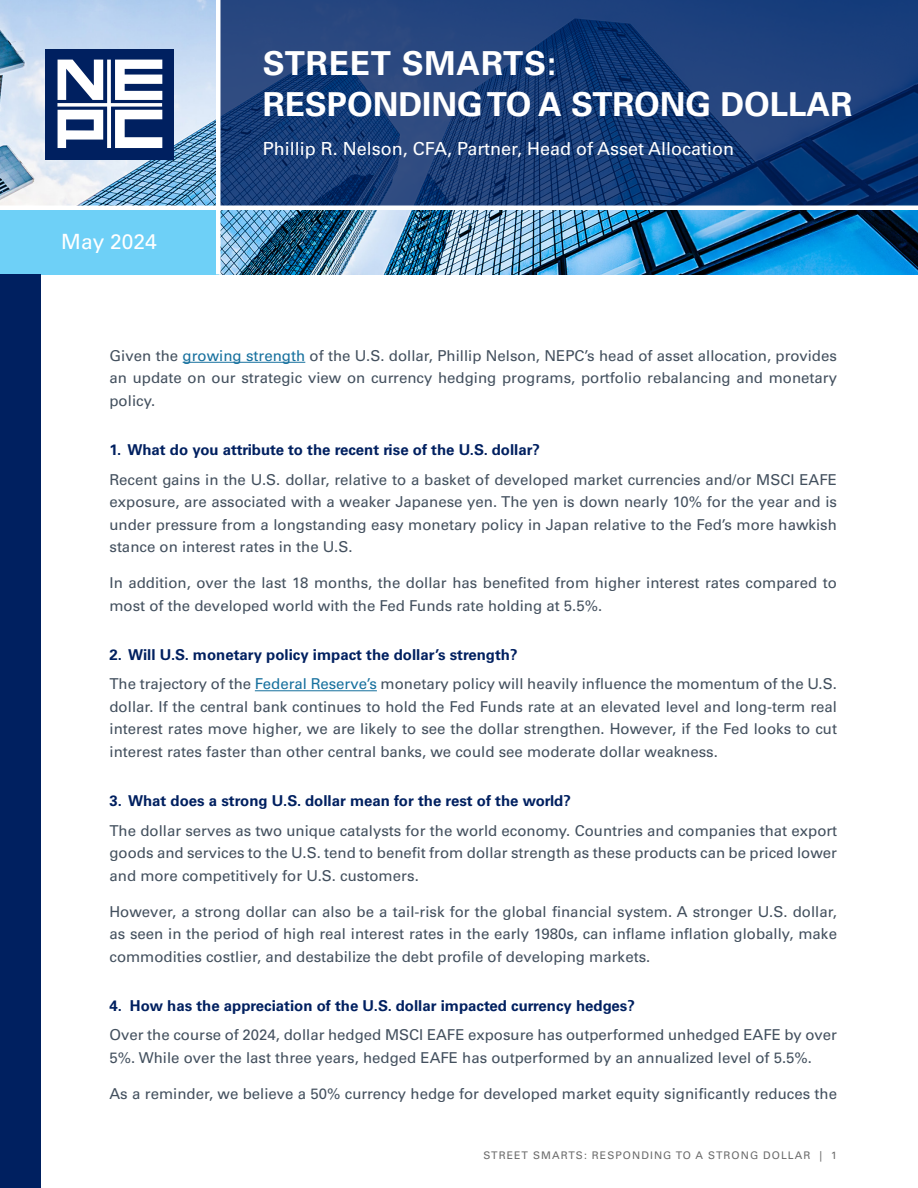
<style>
.page{position:relative;width:918px;height:1188px;background:#fff}
.page>*{position:absolute;margin:0;border:0;box-sizing:border-box;transform-origin:0 0}
.Doc_Title_-_Quarter_Page{font:700 33px/40.5px "Univers LT Pro 65";color:#fff}
.t1{font:21px "Univers LT Pro 55 Roman";color:#fff}
.Doc_Subtitle_-_Quarter_Page{font:18px "Univers LT Pro 55 Roman";color:#fff}
.Main_Body_Text{font:15px/22.5px "Univers LT Pro 55 Roman";color:#43505e;text-align:justify}
.Main_Body_Text-2{font:700 15px "Univers LT Pro 65";color:#002060}
.Main_Body_Text-3{font:10.5px "Univers LT Pro 55 Roman";letter-spacing:.1em;color:#6b6b6b}
.s1{color:#16709e}
</style>
<div class="page">
<img style="left:0;top:0;width:918px;height:274px">
<svg style="left:220px;top:0;width:698px;height:206px;background:#193d78"></svg>
<div style="left:0;top:208px;width:218px;height:66px;background:#6ed0f7"></div>
<hr style="left:183px;top:362px;width:122px;height:1px;background:#16709e">
<hr style="left:255px;top:690px;width:122px;height:1px;background:#16709e">
<hr style="left:216px;top:0;width:4px;height:274px;background:#fff">
<div style="left:0;top:274px;width:40px;height:914px;background:#002060"></div>
<hr style="left:0;top:206px;width:918px;height:4px;background:#fff">
<div style="left:45px;top:50px;width:129px;height:110px;background:#002060"></div>
<svg style="left:57px;top:60px;width:105px;height:88px"></svg>
<p class="t1" style="left:61px;top:227px;width:97px">May 2024</p>
<p class="Doc_Title_-_Quarter_Page" style="left:263px;top:41px;width:591px">STREET SMARTS:<br>RESPONDING TO A STRONG DOLLAR</p>
<p class="Doc_Subtitle_-_Quarter_Page" style="left:263px;top:136px;width:473px">Phillip R. Nelson, CFA, Partner, Head of Asset Allocation</p>
<p class="Main_Body_Text" style="left:110px;top:344px;width:729px">Given the <span class="s1">growing strength</span> of the U.S. dollar, Phillip Nelson, NEPC’s head of asset allocation, provides an update on our strategic view on currency hedging programs, portfolio rebalancing and monetary policy.</p>
<p class="Main_Body_Text-2" style="left:110px;top:439px;width:432px">1. What do you attribute to the recent rise of the U.S. dollar?</p>
<p class="Main_Body_Text" style="left:110px;top:467px;width:729px">Recent gains in the U.S. dollar, relative to a basket of developed market currencies and/or MSCI EAFE exposure, are associated with a weaker Japanese yen. The yen is down nearly 10% for the year and is under pressure from a longstanding easy monetary policy in Japan relative to the Fed’s more hawkish stance on interest rates in the U.S.</p>
<p class="Main_Body_Text" style="left:110px;top:571px;width:729px">In addition, over the last 18 months, the dollar has benefited from higher interest rates compared to most of the developed world with the Fed Funds rate holding at 5.5%.</p>
<p class="Main_Body_Text-2" style="left:110px;top:644px;width:410px">2. Will U.S. monetary policy impact the dollar’s strength?</p>
<p class="Main_Body_Text" style="left:110px;top:672px;width:729px">The trajectory of the <span class="s1">Federal Reserve’s</span> monetary policy will heavily influence the momentum of the U.S. dollar. If the central bank continues to hold the Fed Funds rate at an elevated level and long-term real interest rates move higher, we are likely to see the dollar strengthen. However, if the Fed looks to cut interest rates faster than other central banks, we could see moderate dollar weakness.</p>
<p class="Main_Body_Text-2" style="left:110px;top:790px;width:463px">3. What does a strong U.S. dollar mean for the rest of the world?</p>
<p class="Main_Body_Text" style="left:110px;top:818px;width:729px">The dollar serves as two unique catalysts for the world economy. Countries and companies that export goods and services to the U.S. tend to benefit from dollar strength as these products can be priced lower and more competitively for U.S. customers.</p>
<p class="Main_Body_Text" style="left:110px;top:899px;width:729px">However, a strong dollar can also be a tail-risk for the global financial system. A stronger U.S. dollar, as seen in the period of high real interest rates in the early 1980s, can inflame inflation globally, make commodities costlier, and destabilize the debt profile of developing markets.</p>
<p class="Main_Body_Text-2" style="left:110px;top:995px;width:527px">4. How has the appreciation of the U.S. dollar impacted currency hedges?</p>
<p class="Main_Body_Text" style="left:110px;top:1023px;width:729px">Over the course of 2024, dollar hedged MSCI EAFE exposure has outperformed unhedged EAFE by over<br>5%. While over the last three years, hedged EAFE has outperformed by an annualized level of 5.5%.</p>
<p class="Main_Body_Text" style="left:110px;top:1082px;width:729px">As a reminder, we believe a 50% currency hedge for developed market equity significantly reduces the</p>
<p class="Main_Body_Text-3" style="left:483px;top:1148px;width:355px">STREET SMARTS: RESPONDING TO A STRONG DOLLAR | 1</p>
</div>
